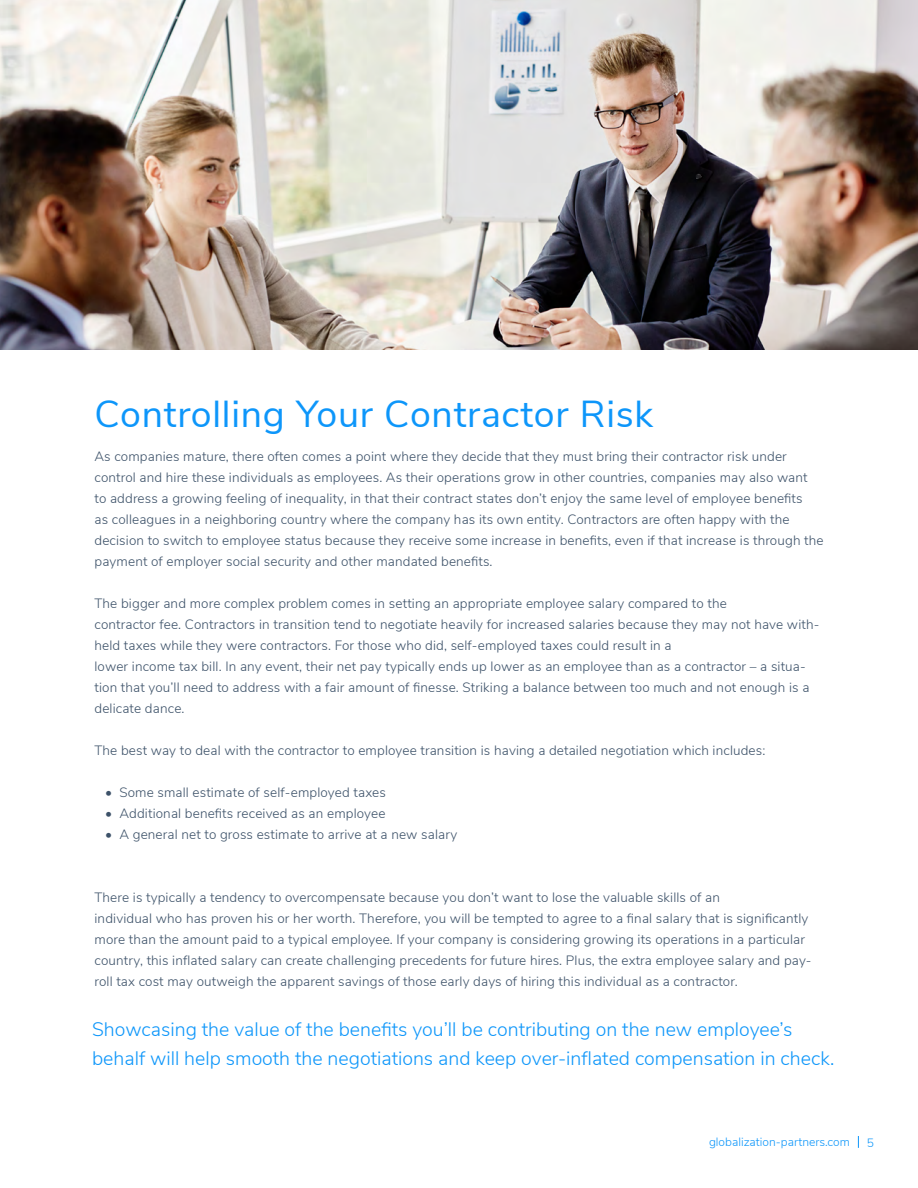
<style>
.page{position:relative;width:918px;height:1188px;background:#fff}
.page>*{position:absolute;margin:0;border:0;box-sizing:border-box;transform-origin:0 0}
.t1{font:37.5px "Nunito Sans";letter-spacing:.02em;color:#0d96fa}
.t2{font:300 19.5px/28.5px "Nunito Sans";color:#0d96fa}
.t3{font:300 13.5px/21px "Nunito Sans";letter-spacing:.01em;color:#3d5269}
.t4{font:300 12px "Nunito Sans";color:#0d96fa}
</style>
<div class="page">
<svg style="left:858px;top:1136px;width:1px;height:12px"></svg>
<img style="left:0;top:0;width:918px;height:350px">
<h1 class="t1" style="left:94px;top:386px;width:560px">Controlling Your Contractor Risk</h1>
<p class="t3" style="left:94px;top:445px;width:731px">As companies mature, there often comes a point where they decide that they must bring their contractor risk under control and hire these individuals as employees. As their operations grow in other countries, companies may also want<br>to address a growing feeling of inequality, in that their contract states don’t enjoy the same level of employee benefits<br>as colleagues in a neighboring country where the company has its own entity. Contractors are often happy with the decision to switch to employee status because they receive some increase in benefits, even if that increase is through the payment of employer social security and other mandated benefits.</p>
<p class="t3" style="left:94px;top:592px;width:726px">The bigger and more complex problem comes in setting an appropriate employee salary compared to the<br>contractor fee. Contractors in transition tend to negotiate heavily for increased salaries because they may not have with&shy;held taxes while they were contractors. For those who did, self-employed taxes could result in a<br>lower income tax bill. In any event, their net pay typically ends up lower as an employee than as a contractor – a situa&shy;tion that you’ll need to address with a fair amount of finesse. Striking a balance between too much and not enough is a delicate dance.</p>
<p class="t3" style="left:94px;top:739px;width:672px">The best way to deal with the contractor to employee transition is having a detailed negotiation which includes:</p>
<p class="t3" style="left:105px;top:781px;width:282px">• Some small estimate of self-employed taxes</p>
<p class="t3" style="left:105px;top:802px;width:282px">• Additional benefits received as an employee</p>
<p class="t3" style="left:105px;top:823px;width:354px">• A general net to gross estimate to arrive at a new salary</p>
<p class="t3" style="left:94px;top:886px;width:719px">There is typically a tendency to overcompensate because you don’t want to lose the valuable skills of an<br>individual who has proven his or her worth. Therefore, you will be tempted to agree to a final salary that is significantly more than the amount paid to a typical employee. If your company is considering growing its operations in a particular country, this inflated salary can create challenging precedents for future hires. Plus, the extra employee salary and pay&shy;roll tax cost may outweigh the apparent savings of those early days of hiring this individual as a contractor.</p>
<h2 class="t2" style="left:92px;top:1014px;width:744px">Showcasing the value of the benefits you’ll be contributing on the new employee’s behalf will help smooth the negotiations and keep over-inflated compensation in check.</h2>
<p class="t4" style="left:709px;top:1133px;width:142px">globalization-partners.com</p>
<p class="t4" style="left:867px;top:1134px;width:9px">5</p>
</div>
